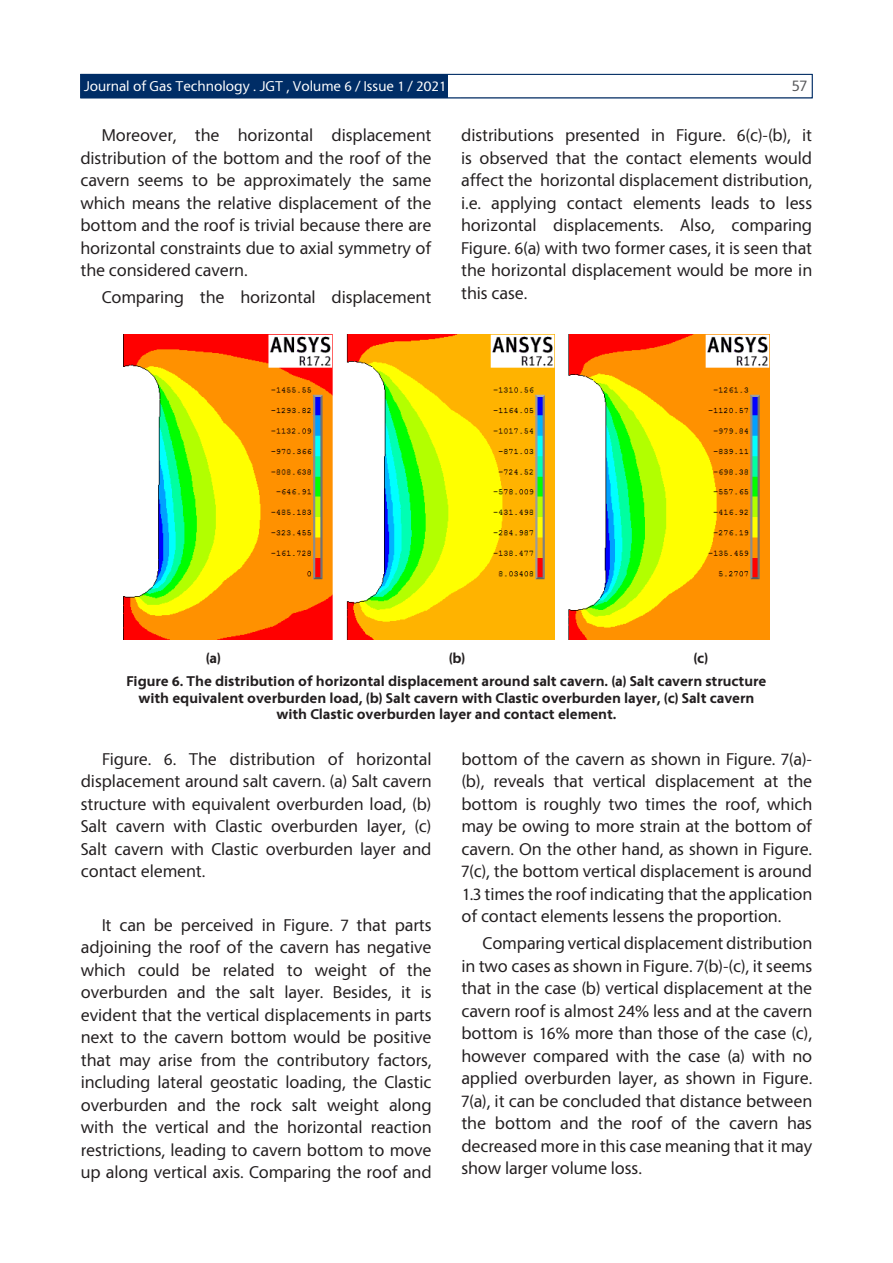
<style>
.page{position:relative;width:893px;height:1263px;background:#fff}
.page>*{position:absolute;margin:0;border:0;box-sizing:border-box;transform-origin:0 0}
.t1{font:18px/22.5px "Vegur";letter-spacing:-.005em;color:#231f20;text-align:justify}
.t2{font:16.5px "Vegur";color:#57585a}
.t3{font:700 15px "Vegur";letter-spacing:-.005em;color:#231f20}
.t4{font:15px "Vegur";color:#fff}
</style>
<div class="page">
<div style="left:80px;top:74px;width:733px;height:24px;background:#fff;border:1px solid #002d66"></div>
<div style="left:81px;top:74px;width:366px;height:24px;background:#002d66"></div>
<img style="left:123px;top:334px;width:647px;height:305px">
<p class="t4" style="left:89px;top:79px;width:359px">Volume 6 / Issue 1 / February 2020Volume 6 / Issue 1 / 2021</p>
<p class="t2" style="left:792px;top:79px;width:16px">57</p>
<p class="t1" style="left:80px;top:125px;width:353px;text-indent:21px">Moreover, the horizontal displacement distribution of the bottom and the roof of the cavern seems to be approximately the same which means the relative displacement of the bottom and the roof is trivial because there are horizontal constraints due to axial symmetry of the considered cavern.</p>
<p class="t1" style="left:102px;top:287px;width:331px">Comparing the horizontal displacement</p>
<p class="t4" style="left:84px;top:80px;width:207px">Journal of Gas T chnology . JGT ,</p>
<p class="t1" style="left:461px;top:125px;width:353px">distributions presented in Figure. 6(c)-(b), it is observed that the contact elements would affect the horizontal displacement distribution, i.e. applying contact elements leads to less horizontal displacements. Also, comparing Figure. 6(a) with two former cases, it is seen that the horizontal displacement would be more in this case.</p>
<p class="t3" style="left:206px;top:651px;width:17px">(a)</p>
<p class="t3" style="left:449px;top:651px;width:18px">(b)</p>
<p class="t3" style="left:693px;top:651px;width:16px">(c)</p>
<p class="t3" style="left:127px;top:675px;width:641px">Figure 6. The distribution of horizontal displacement around salt cavern. (a) Salt cavern structure</p>
<p class="t3" style="left:139px;top:691px;width:617px">with equivalent overburden load, (b) Salt cavern with Clastic overburden layer, (c) Salt cavern</p>
<p class="t3" style="left:276px;top:708px;width:341px">with Clastic overburden layer and contact element.</p>
<p class="t1" style="left:81px;top:749px;width:352px;text-indent:21px">Figure. 6. The distribution of horizontal displacement around salt cavern. (a) Salt cavern structure with equivalent overburden load, (b)<br>Salt cavern with Clastic overburden layer, (c)<br>Salt cavern with Clastic overburden layer and contact element.</p>
<p class="t1" style="left:461px;top:749px;width:352px">bottom of the cavern as shown in Figure. 7(a)- (b), reveals that vertical displacement at the bottom is roughly two times the roof, which may be owing to more strain at the bottom of cavern. On the other hand, as shown in Figure.<br>7(c), the bottom vertical displacement is around 1.3 times the roof indicating that the application of contact elements lessens the proportion.</p>
<p class="t1" style="left:461px;top:933px;width:352px;text-indent:21px">Comparing vertical displacement distribution in two cases as shown in Figure. 7(b)-(c), it seems that in the case (b) vertical displacement at the cavern roof is almost 24% less and at the cavern bottom is 16% more than those of the case (c), however compared with the case (a) with no applied overburden layer, as shown in Figure.<br>7(a), it can be concluded that distance between the bottom and the roof of the cavern has decreased more in this case meaning that it may show larger volume loss.</p>
<p class="t1" style="left:81px;top:915px;width:352px;text-indent:21px">It can be perceived in Figure. 7 that parts adjoining the roof of the cavern has negative which could be related to weight of the overburden and the salt layer. Besides, it is evident that the vertical displacements in parts next to the cavern bottom would be positive that may arise from the contributory factors, including lateral geostatic loading, the Clastic overburden and the rock salt weight along with the vertical and the horizontal reaction restrictions, leading to cavern bottom to move up along vertical axis. Comparing the roof and</p>
</div>
